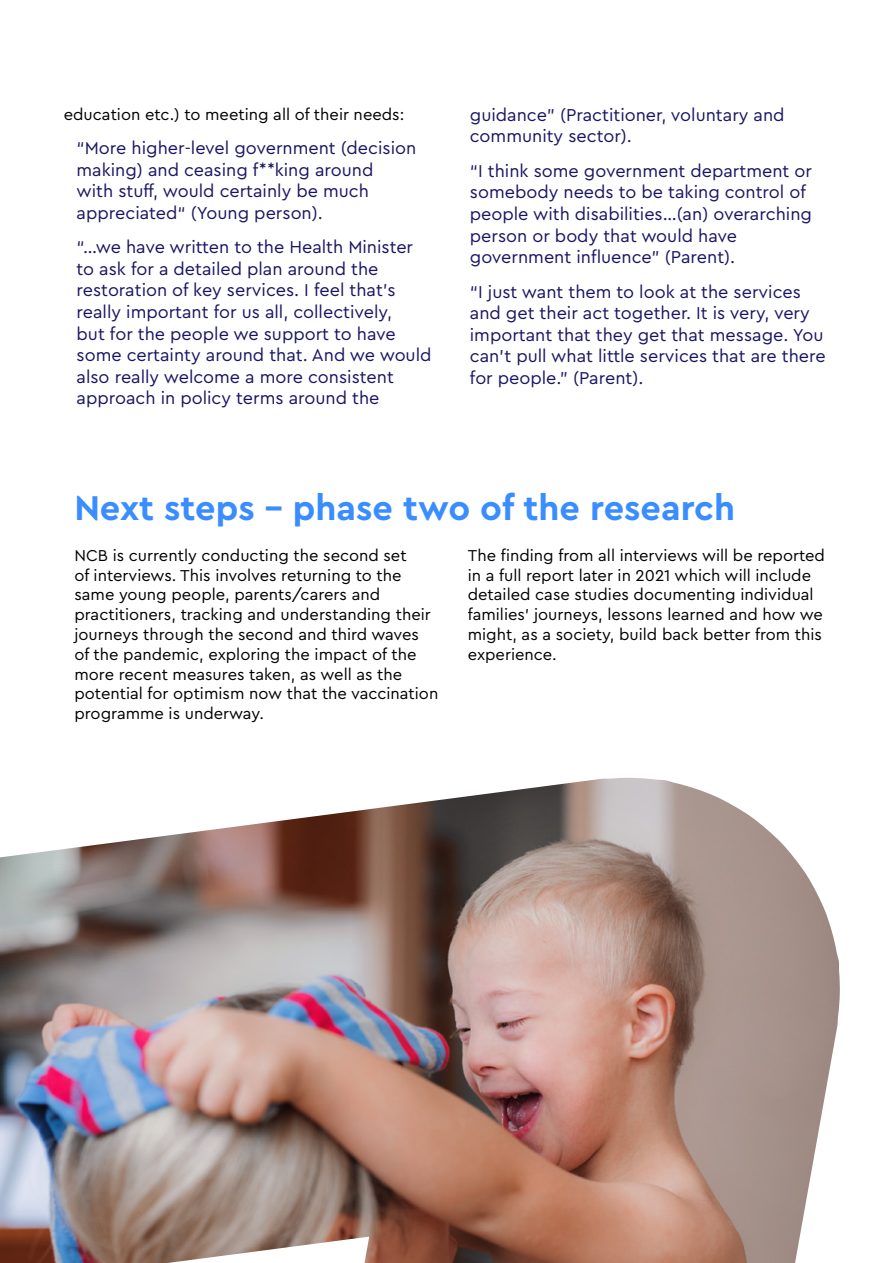
<style>
.page{position:relative;width:893px;height:1263px;background:#fff}
.page>*{position:absolute;margin:0;border:0;box-sizing:border-box;transform-origin:0 0}
.t1{font:700 36px "Cera Pro";color:#3a8dff}
.t2{font:18px/21.6px "Cera Pro";color:#1b1464}
.t3{font:16.5px/19.8px "Cera Pro";color:#000}
</style>
<div class="page">
<img style="left:0;top:778px;width:840px;height:485px">
<p class="t3" style="left:64px;top:103px;width:342px">education etc.) to meeting all of their needs:</p>
<p class="t2" style="left:77px;top:136px;width:341px">“More higher-level government (decision making) and ceasing f**king around<br>with stuff, would certainly be much appreciated“ (Young person).</p>
<p class="t2" style="left:77px;top:236px;width:356px">“…we have written to the Health Minister to ask for a detailed plan around the restoration of key services. I feel that’s really important for us all, collectively,<br>but for the people we support to have some certainty around that. And we would also really welcome a more consistent approach in policy terms around the</p>
<p class="t2" style="left:470px;top:103px;width:316px">guidance” (Practitioner, voluntary and community sector).</p>
<p class="t2" style="left:470px;top:159px;width:344px">“I think some government department or somebody needs to be taking control of people with disabilities…(an) overarching person or body that would have government influence” (Parent).</p>
<p class="t2" style="left:470px;top:280px;width:357px">“I just want them to look at the services and get their act together. It is very, very important that they get that message. You can’t pull what little services that are there for people.” (Parent).</p>
<h1 class="t1" style="left:74px;top:484px;width:662px">Next steps - phase two of the research</h1>
<p class="t3" style="left:74px;top:545px;width:365px">NCB is currently conducting the second set<br>of interviews. This involves returning to the same young people, parents/carers and practitioners, tracking and understanding their journeys through the second and third waves<br>of the pandemic, exploring the impact of the more recent measures taken, as well as the potential for optimism now that the vaccination programme is underway.</p>
<p class="t3" style="left:468px;top:545px;width:359px">The finding from all interviews will be reported in a full report later in 2021 which will include detailed case studies documenting individual families’ journeys, lessons learned and how we might, as a society, build back better from this experience.</p>
</div>
